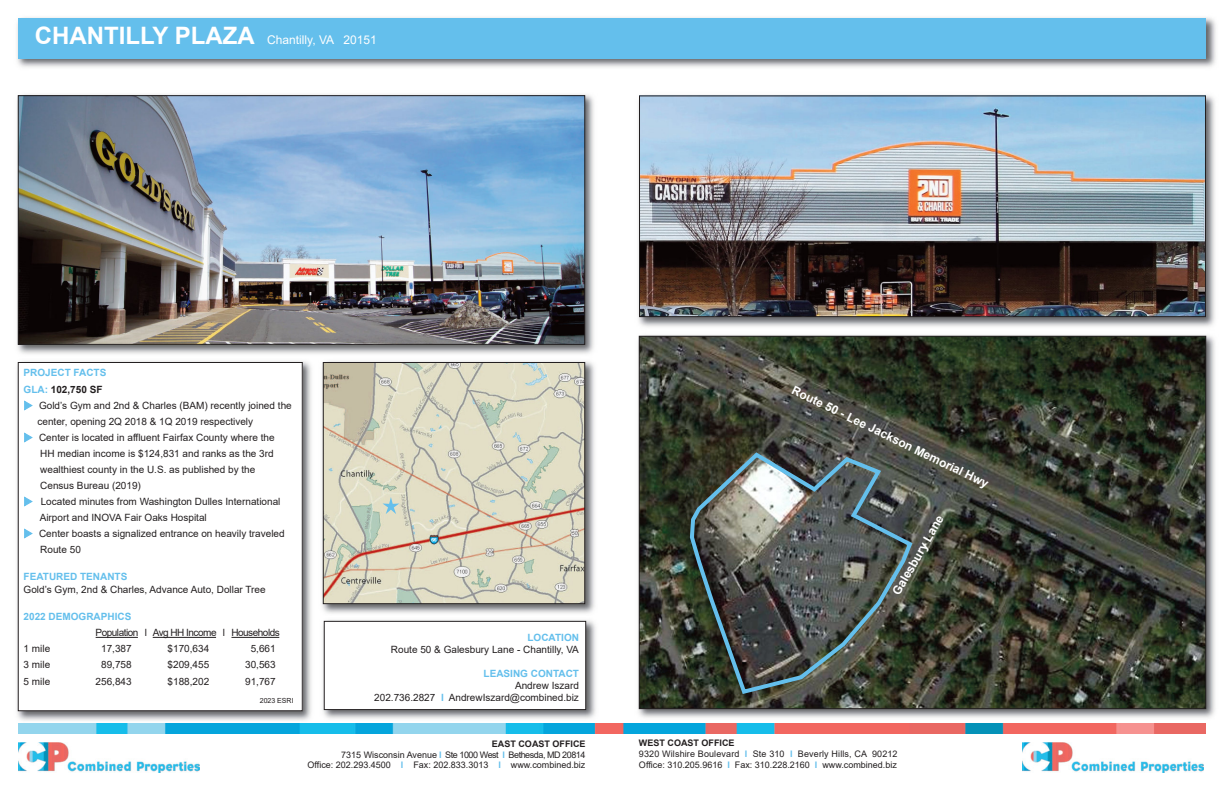
<style>
.page{position:relative;width:1224px;height:792px;background:#fff}
.page>*{position:absolute;margin:0;border:0;box-sizing:border-box;transform-origin:0 0}
.t1{font:700 12px "Arial";color:#fff}
.t2{font:12px "Arial";color:#fff}
.t3{font:10px/16px "Arial";color:#231f20}
.t4{font:700 10px/17px "Arial";color:#64bfec}
.t5{font:10px "Arial";letter-spacing:-.05em;color:#231f20}
.t6{font:9px/10.8px "Arial";color:#231f20}
.t7{font:7px "Arial";color:#231f20}
.s1{font-weight:700;font-size:24px}
.s2{color:#231f20}
.s3{color:#64bfec}
.s4{font-weight:700;color:#64bfec}
.s5{font-weight:700}
</style>
<div class="page">
<img style="left:322px;top:361px;width:274px;height:358px">
<div style="left:324px;top:621px;width:262px;height:89px;background:#fff"></div>
<div style="left:324px;top:621px;width:262px;height:89px;border:1px solid #231f20"></div>
<img style="left:17px;top:361px;width:299px;height:363px">
<div style="left:18px;top:362px;width:284px;height:349px;background:#fff"></div>
<div style="left:18px;top:362px;width:285px;height:349px;border:1px solid #231f20"></div>
<img style="left:17px;top:17px;width:1199px;height:50px">
<div style="left:18px;top:18px;width:1188px;height:40px;background:#64bfec"></div>
<hr style="left:96px;top:637px;width:42px;height:1px;background:#231f20">
<hr style="left:153px;top:637px;width:63px;height:1px;background:#231f20">
<hr style="left:231px;top:637px;width:48px;height:1px;background:#231f20">
<img style="left:17px;top:94px;width:577px;height:260px">
<img style="left:20px;top:97px;width:563px;height:246px">
<div style="left:18px;top:95px;width:567px;height:250px;border:1px solid #231f20"></div>
<img style="left:322px;top:617px;width:274px;height:1px">
<img style="left:325px;top:364px;width:258px;height:238px">
<div style="left:323px;top:362px;width:262px;height:242px;border:1px solid #231f20"></div>
<svg style="left:382px;top:497px;width:17px;height:17px"></svg>
<img style="left:638px;top:335px;width:577px;height:383px">
<img style="left:641px;top:338px;width:563px;height:369px">
<img style="left:690px;top:452px;width:222px;height:242px">
<img style="left:638px;top:95px;width:577px;height:232px">
<img style="left:641px;top:97px;width:563px;height:218px">
<div style="left:639px;top:95px;width:567px;height:222px;border:1px solid #231f20"></div>
<img style="left:18px;top:724px;width:1188px;height:9px">
<img style="left:18px;top:743px;width:181px;height:29px">
<img style="left:1022px;top:743px;width:182px;height:29px">
<p class="t2" style="left:35px;top:34px;width:344px"><span class="s1">CHANTILLY PLAZA</span> Chantilly, VA 20151</p>
<p class="t4" style="left:24px;top:364px;width:84px">PROJECT FACTS<br>GLA: <span class="s2">102,750 SF</span></p>
<p class="t3" style="left:38px;top:398px;width:256px;text-indent:-14px"><span class="s3">◆</span> Gold’s Gym and 2nd &amp; Charles (BAM) recently joined the center, opening 2Q 2018 &amp; 1Q 2019 respectively</p>
<p class="t3" style="left:40px;top:430px;width:236px;text-indent:-17px"><span class="s3">◆</span> Center is located in affluent Fairfax County where the HH median income is $124,831 and ranks as the 3rd wealthiest county in the U.S. as published by the Census Bureau (2019)</p>
<p class="t3" style="left:40px;top:494px;width:242px;text-indent:-16px"><span class="s3">◆</span> Located minutes from Washington Dulles International<br>Airport and INOVA Fair Oaks Hospital</p>
<p class="t3" style="left:40px;top:526px;width:246px;text-indent:-17px"><span class="s3">◆</span> Center boasts a signalized entrance on heavily traveled<br>Route 50</p>
<p class="t4" style="left:24px;top:568px;width:105px">FEATURED TENANTS</p>
<p class="t3" style="left:24px;top:582px;width:244px">Gold’s Gym, 2nd &amp; Charles, Advance Auto, Dollar Tree</p>
<p class="t4" style="left:24px;top:608px;width:109px">2022 DEMOGRAPHICS</p>
<p class="t5" style="left:96px;top:627px;width:186px">Population l Avg HH Income l Households</p>
<p class="t3" style="left:24px;top:641px;width:28px">1 mile</p>
<p class="t3" style="left:101px;top:641px;width:32px">17,387</p>
<p class="t3" style="left:168px;top:641px;width:43px">$170,634</p>
<p class="t3" style="left:251px;top:641px;width:27px">5,661</p>
<p class="t3" style="left:24px;top:657px;width:28px">3 mile</p>
<p class="t3" style="left:101px;top:657px;width:32px">89,758</p>
<p class="t3" style="left:168px;top:657px;width:43px">$209,455</p>
<p class="t3" style="left:245px;top:657px;width:32px">30,563</p>
<p class="t3" style="left:24px;top:674px;width:28px">5 mile</p>
<p class="t3" style="left:96px;top:674px;width:38px">256,843</p>
<p class="t3" style="left:168px;top:674px;width:43px">$188,202</p>
<p class="t3" style="left:245px;top:674px;width:32px">91,767</p>
<p class="t7" style="left:260px;top:697px;width:35px">2023 ESRI</p>
<p class="t4" style="left:528px;top:629px;width:53px">LOCATION</p>
<p class="t3" style="left:391px;top:642px;width:190px">Route 50 &amp; Galesbury Lane - Chantilly, VA</p>
<p class="t4" style="left:484px;top:665px;width:97px">LEASING CONTACT</p>
<p class="t3" style="left:374px;top:680px;width:206px;line-height:12px;text-align:right">Andrew Iszard<br>202.736.2827 <span class="s4">l</span> AndrewIszard@combined.biz</p>
<p class="t6" style="left:307px;top:738px;width:280px;text-align:right"><span class="s5">EAST COAST OFFICE<br></span>7315 Wisconsin Avenue <span class="s4">l</span> Ste 1000 West <span class="s4">l</span> Bethesda, MD 20814<br>Office: 202.293.4500 <span class="s4">l</span> Fax: 202.833.3013 <span class="s4">l</span> www.combined.biz</p>
<p class="t1" style="left:795px;top:383px;width:219px;rotate:26deg">Route 50 - Lee Jackson Memorial Hwy</p>
<p class="t1" style="left:890px;top:591px;width:92px;rotate:-60deg">Galesbury Lane</p>
<p class="t6" style="left:639px;top:738px;width:260px"><span class="s5">WEST COAST OFFICE<br></span>9320 Wilshire Boulevard <span class="s4">l</span> Ste 310 <span class="s4">l</span> Beverly Hills, CA 90212<br>Office: 310.205.9616 <span class="s4">l</span> Fax: 310.228.2160 <span class="s4">l</span> www.combined.biz</p>
</div>
